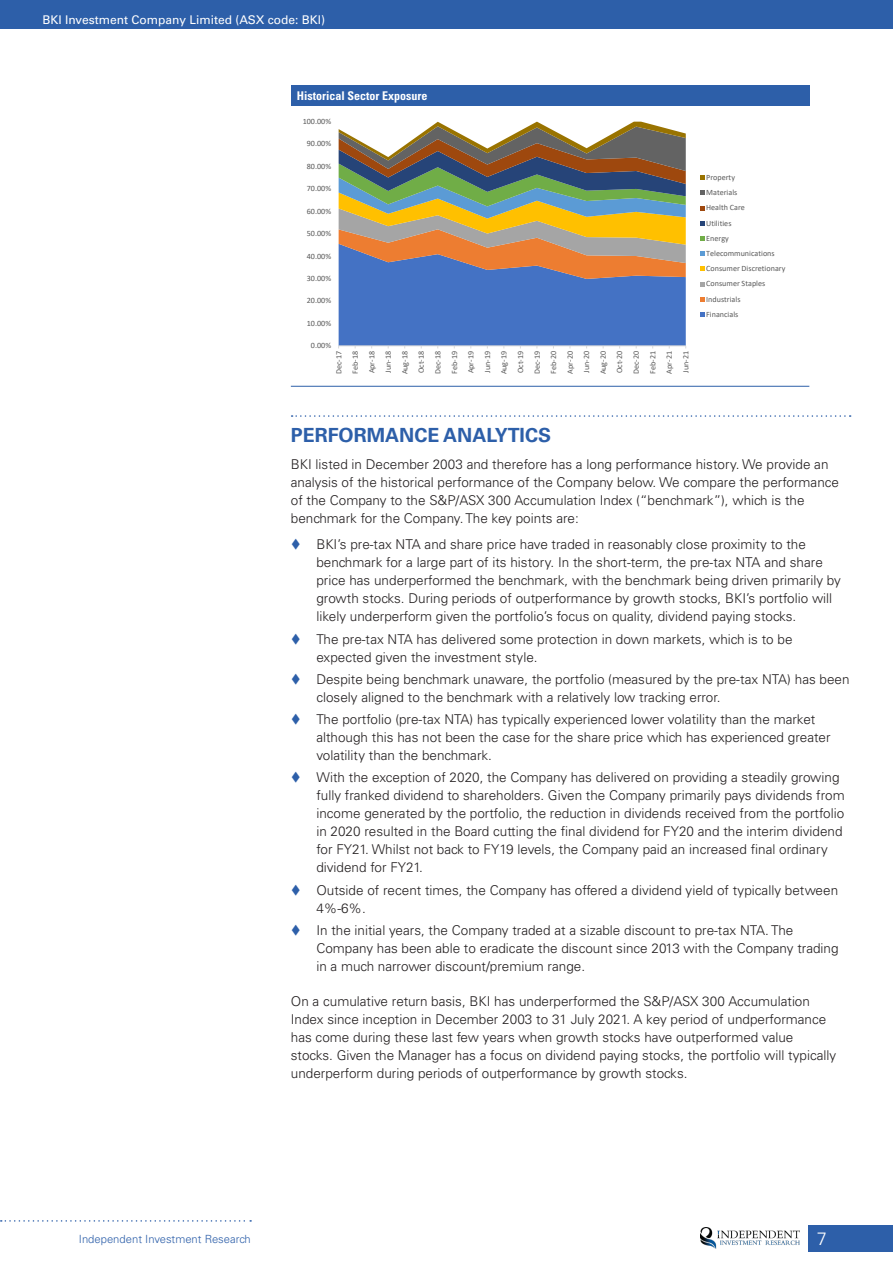
<style>
.page{position:relative;width:893px;height:1263px;background:#fff}
.page>*{position:absolute;margin:0;border:0;box-sizing:border-box;transform-origin:0 0}
.Header_1{font:700 19.5px "Univers LT Std";color:#2d5fa9}
.t1{font:300 18px "Univers LT Std";color:#fff}
.Body_Text{font:300 13.5px/18px "Univers LT Std";color:#231f20}
.t2{font:12px "Univers LT Std";color:#fff}
.Table_header{font:700 condensed 12px "Univers LT Std";color:#fff}
.t3{font:300 11.25px "Univers LT Std";color:#2d5fa9}
.t4{font:8.1px/16.5px "Calibri";color:#595959;text-align:justify}
</style>
<div class="page">
<div style="left:808px;top:1225px;width:85px;height:26px;background:#2d5fa9"></div>
<div style="left:0;top:0;width:893px;height:28px;background:#2d5fa9"></div>
<img style="left:700px;top:1227px;width:99px;height:21px">
<svg style="left:1px;top:1220px;width:250px;height:2px"></svg>
<svg style="left:292px;top:415px;width:559px;height:2px"></svg>
<div style="left:291px;top:85px;width:518px;height:21px;background:#2d5fa9"></div>
<hr style="left:291px;top:386px;width:518px;height:1px;background:#2d5fa9">
<svg style="left:338px;top:122px;width:348px;height:226px;background:#838788"></svg>
<svg style="left:700px;top:176px;width:4px;height:4px"></svg>
<svg style="left:700px;top:191px;width:4px;height:4px"></svg>
<svg style="left:700px;top:206px;width:4px;height:4px"></svg>
<svg style="left:700px;top:221px;width:4px;height:5px"></svg>
<svg style="left:700px;top:236px;width:4px;height:5px"></svg>
<svg style="left:700px;top:251px;width:4px;height:5px"></svg>
<svg style="left:700px;top:267px;width:4px;height:4px"></svg>
<svg style="left:700px;top:282px;width:4px;height:4px"></svg>
<svg style="left:700px;top:297px;width:4px;height:4px"></svg>
<svg style="left:700px;top:312px;width:4px;height:5px"></svg>
<p class="t2" style="left:43px;top:13px;width:284px">BKI Investment Company Limited (ASX code: BKI)</p>
<p class="Table_header" style="left:297px;top:88px;width:132px">Historical Sector Exposure</p>
<p class="t4" style="left:303px;top:113px;width:30px">100.00%</p>
<p class="t4" style="left:307px;top:135px;width:26px">90.00%</p>
<p class="t4" style="left:307px;top:158px;width:26px">80.00%</p>
<p class="t4" style="left:307px;top:180px;width:26px">70.00%</p>
<p class="t4" style="left:307px;top:202px;width:26px">60.00%</p>
<p class="t4" style="left:307px;top:225px;width:26px">50.00%</p>
<p class="t4" style="left:307px;top:247px;width:26px">40.00%</p>
<p class="t4" style="left:307px;top:270px;width:26px">30.00%</p>
<p class="t4" style="left:307px;top:292px;width:26px">20.00%</p>
<p class="t4" style="left:307px;top:315px;width:26px">10.00%</p>
<p class="t4" style="left:311px;top:337px;width:22px">0.00%</p>
<p class="t4" style="left:330px;top:374px;width:25px;rotate:-90deg">Dec-17<br>Feb-18<br>Apr-18<br>Jun-18<br>Aug-18<br>Oct-18<br>Dec-18<br>Feb-19<br>Apr-19<br>Jun-19<br>Aug-19<br>Oct-19<br>Dec-19<br>Feb-20<br>Apr-20<br>Jun-20<br>Aug-20<br>Oct-20<br>Dec-20<br>Feb-21<br>Apr-21<br>Jun-21</p>
<p class="t4" style="left:706px;top:170px;width:81px;line-height:15.1px;text-align:left">Property<br>Materials<br>Health Care<br>Utilities<br>Energy<br>Telecommunications<br>Consumer Discretionary<br>Consumer Staples<br>Industrials<br>Financials</p>
<p class="Header_1" style="left:291px;top:424px;width:262px">PERFORMANCE ANALYTICS</p>
<p class="Body_Text" style="left:291px;top:455px;width:550px">BKI listed in December 2003 and therefore has a long performance history. We provide an analysis of the historical performance of the Company below. We compare the performance of the Company to the S&amp;P/ASX 300 Accumulation Index (“benchmark”), which is the benchmark for the Company. The key points are:</p>
<p class="Body_Text" style="left:316px;top:535px;width:526px">BKI’s pre-tax NTA and share price have traded in reasonably close proximity to the benchmark for a large part of its history. In the short-term, the pre-tax NTA and share price has underperformed the benchmark, with the benchmark being driven primarily by growth stocks. During periods of outperformance by growth stocks, BKI’s portfolio will likely underperform given the portfolio’s focus on quality, dividend paying stocks.</p>
<p class="Body_Text" style="left:316px;top:630px;width:478px">The pre-tax NTA has delivered some protection in down markets, which is to be expected given the investment style.</p>
<p class="Body_Text" style="left:316px;top:670px;width:535px">Despite being benchmark unaware, the portfolio (measured by the pre-tax NTA) has been closely aligned to the benchmark with a relatively low tracking error.</p>
<p class="Body_Text" style="left:316px;top:710px;width:516px">The portfolio (pre-tax NTA) has typically experienced lower volatility than the market although this has not been the case for the share price which has experienced greater volatility than the benchmark.</p>
<p class="Body_Text" style="left:316px;top:769px;width:530px">With the exception of 2020, the Company has delivered on providing a steadily growing fully franked dividend to shareholders. Given the Company primarily pays dividends from income generated by the portfolio, the reduction in dividends received from the portfolio in 2020 resulted in the Board cutting the final dividend for FY20 and the interim dividend for FY21. Whilst not back to FY19 levels, the Company paid an increased final ordinary dividend for FY21.</p>
<p class="Body_Text" style="left:316px;top:881px;width:523px">Outside of recent times, the Company has offered a dividend yield of typically between<br>4%-6%.</p>
<p class="Body_Text" style="left:316px;top:921px;width:524px">In the initial years, the Company traded at a sizable discount to pre-tax NTA. The<br>Company has been able to eradicate the discount since 2013 with the Company trading in a much narrower discount/premium range.</p>
<p class="Body_Text" style="left:291px;top:992px;width:547px">On a cumulative return basis, BKI has underperformed the S&amp;P/ASX 300 Accumulation Index since inception in December 2003 to 31 July 2021. A key period of undperformance has come during these last few years when growth stocks have outperformed value stocks. Given the Manager has a focus on dividend paying stocks, the portfolio will typically underperform during periods of outperformance by growth stocks.</p>
<p class="t3" style="left:79px;top:1232px;width:173px">Independent Investment Research</p>
<h2 class="t1" style="left:817px;top:1227px;width:12px">7</h2>
</div>
